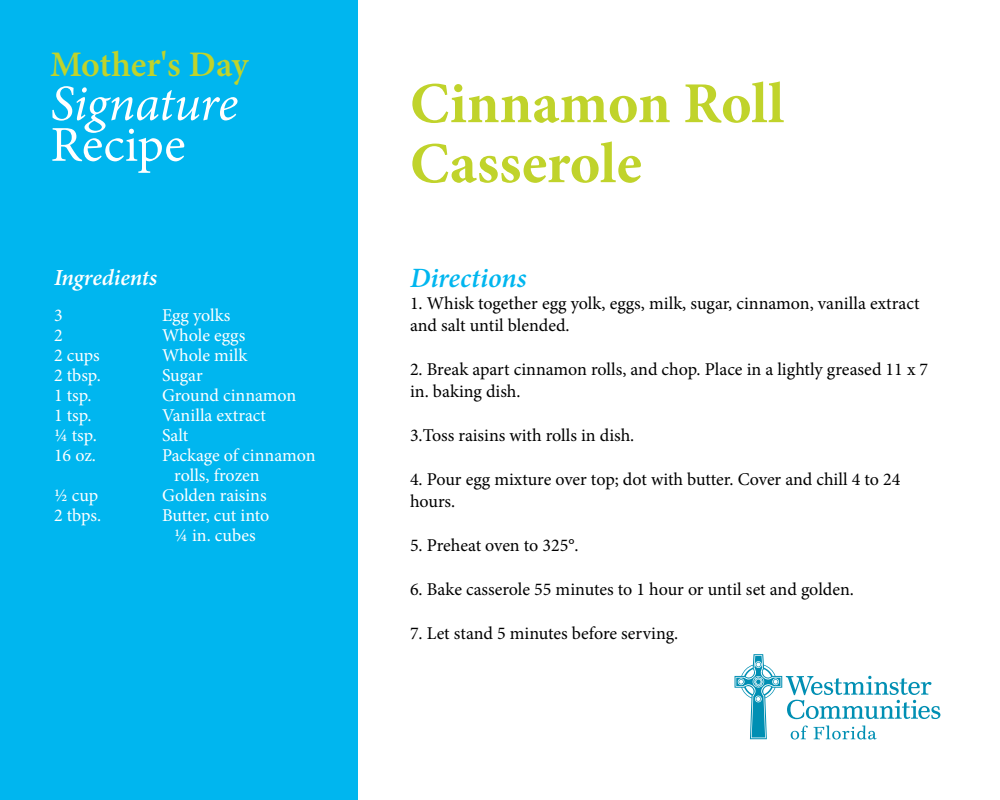
<style>
.page{position:relative;width:1000px;height:800px;background:#fff}
.page>*{position:absolute;margin:0;border:0;box-sizing:border-box;transform-origin:0 0}
.t1{font:700 58px/60px "Minion Pro";color:#c0d32b}
.t2{font:600 36px "Minion Pro";letter-spacing:-.005em;color:#c0d32b}
.t3{font:italic 600 28px "Minion Pro";color:#00b6ef}
.t4{font:italic 600 23px "Minion Pro";letter-spacing:-.005em;color:#fff}
.t5{font:18px/22px "Minion Pro";color:#000}
.t6{font:18px "Minion Pro";color:#fff}
</style>
<div class="page">
<div style="left:0;top:0;width:358px;height:800px;background:#00b6ef"></div>
<svg style="left:52px;top:86px;width:186px;height:87px"></svg>
<svg style="left:735px;top:654px;width:205px;height:86px"></svg>
<p class="t2" style="left:50px;top:40px;width:200px">Mother's Day</p>
<p class="t4" style="left:54px;top:261px;width:105px">Ingredients</p>
<p class="t6" style="left:54px;top:303px;width:10px">3</p>
<p class="t6" style="left:162px;top:303px;width:70px">Egg yolks</p>
<p class="t6" style="left:54px;top:323px;width:10px">2</p>
<p class="t6" style="left:162px;top:323px;width:85px">Whole eggs</p>
<p class="t6" style="left:54px;top:343px;width:47px">2 cups</p>
<p class="t6" style="left:162px;top:343px;width:87px">Whole milk</p>
<p class="t6" style="left:54px;top:363px;width:48px">2 tbsp.</p>
<p class="t6" style="left:162px;top:363px;width:42px">Sugar</p>
<p class="t6" style="left:54px;top:383px;width:39px">1 tsp.</p>
<p class="t6" style="left:162px;top:383px;width:136px">Ground cinnamon</p>
<p class="t6" style="left:54px;top:403px;width:39px">1 tsp.</p>
<p class="t6" style="left:162px;top:403px;width:106px">Vanilla extract</p>
<p class="t6" style="left:54px;top:423px;width:44px">¼ tsp.</p>
<p class="t6" style="left:162px;top:423px;width:28px">Salt</p>
<p class="t6" style="left:54px;top:443px;width:44px">16 oz.</p>
<p class="t6" style="left:162px;top:443px;width:155px">Package of cinnamon</p>
<p class="t6" style="left:174px;top:463px;width:87px">rolls, frozen</p>
<p class="t6" style="left:54px;top:483px;width:46px">½ cup</p>
<p class="t6" style="left:162px;top:483px;width:106px">Golden raisins</p>
<p class="t6" style="left:54px;top:503px;width:49px">2 tbps.</p>
<p class="t6" style="left:162px;top:503px;width:109px">Butter, cut into</p>
<p class="t6" style="left:174px;top:523px;width:83px">¼ in. cubes</p>
<p class="t1" style="left:410px;top:73px;width:376px">Cinnamon Roll<br>Casserole</p>
<p class="t3" style="left:410px;top:258px;width:118px">Directions</p>
<p class="t5" style="left:410px;top:292px;width:511px">1. Whisk together egg yolk, eggs, milk, sugar, cinnamon, vanilla extract and salt until blended.</p>
<p class="t5" style="left:410px;top:358px;width:520px">2. Break apart cinnamon rolls, and chop. Place in a lightly greased 11 x 7 in. baking dish.</p>
<p class="t5" style="left:410px;top:424px;width:226px">3.Toss raisins with rolls in dish.</p>
<p class="t5" style="left:410px;top:468px;width:492px">4. Pour egg mixture over top; dot with butter. Cover and chill 4 to 24 hours.</p>
<p class="t5" style="left:410px;top:534px;width:170px">5. Preheat oven to 325°.</p>
<p class="t5" style="left:410px;top:578px;width:445px">6. Bake casserole 55 minutes to 1 hour or until set and golden.</p>
<p class="t5" style="left:410px;top:622px;width:270px">7. Let stand 5 minutes before serving.</p>
</div>
